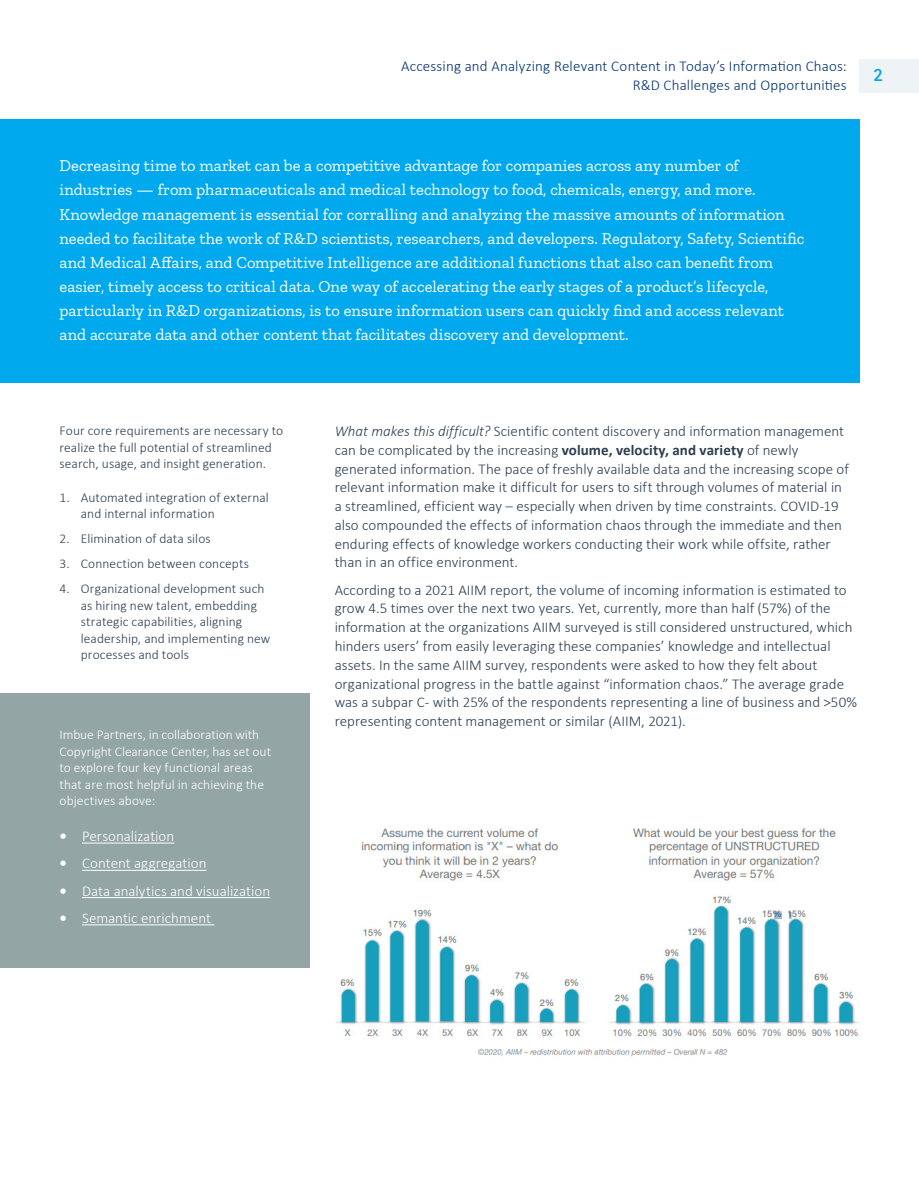
<style>
.page{position:relative;width:919px;height:1187px;background:#fff}
.page>*{position:absolute;margin:0;border:0;box-sizing:border-box;transform-origin:0 0}
.t1{font:18px "Soleil";color:#00a9ed}
.t2{font:16.5px/24px "Zilla Slab";color:#fff}
.Body_Copy{font:300 15px/18.8px "Calibri";color:#2c3e50}
.t3{font:300 15px/18.8px "Calibri";letter-spacing:.01em;color:#00326e;text-align:right}
.Body_Bullet{font:300 15px "Calibri";color:#fff}
.Body_Bullet_Last{font:300 15px "Calibri";color:#fff}
.Body_Bullet_First{font:300 15px "Calibri";color:#fff}
.Body_Copy-2{font:300 13.5px/16.5px "Calibri";letter-spacing:.005em;color:#2c3e50}
.Body_Copy-3{font:300 13.5px/16.5px "Calibri";color:#fff}
.s1{font-weight:700}
.s2{font-style:italic}
</style>
<div class="page">
<div style="left:859px;top:60px;width:59px;height:33px;background:#eef3f5"></div>
<div style="left:0;top:693px;width:309px;height:275px;background:#94a5a6"></div>
<div style="left:0;top:119px;width:859px;height:263px;background:#00a9ed"></div>
<img style="left:335px;top:828px;width:524px;height:229px">
<hr style="left:82px;top:842px;width:92px;height:1px;background:#fff">
<hr style="left:82px;top:869px;width:124px;height:1px;background:#fff">
<hr style="left:82px;top:897px;width:188px;height:1px;background:#fff">
<hr style="left:82px;top:924px;width:132px;height:1px;background:#fff">
<p class="t3" style="left:401px;top:56px;width:447px">Accessing and Analyzing Relevant Content in Today’s Information Chaos:<br>R&amp;D Challenges and Opportunities</p>
<p class="t1" style="left:873px;top:61px;width:11px">2</p>
<p class="t2" style="left:60px;top:154px;width:746px">Decreasing time to market can be a competitive advantage for companies across any number of industries — from pharmaceuticals and medical technology to food, chemicals, energy, and more.<br>Knowledge management is essential for corralling and analyzing the massive amounts of information needed to facilitate the work of R&amp;D scientists, researchers, and developers. Regulatory, Safety, Scientific and Medical Affairs, and Competitive Intelligence are additional functions that also can benefit from easier, timely access to critical data. One way of accelerating the early stages of a product’s lifecycle, particularly in R&amp;D organizations, is to ensure information users can quickly find and access relevant and accurate data and other content that facilitates discovery and development.</p>
<p class="Body_Copy-2" style="left:60px;top:422px;width:225px">Four core requirements are necessary to realize the full potential of streamlined search, usage, and insight generation.</p>
<p class="Body_Copy-2" style="left:81px;top:488px;width:189px;text-indent:-21px">1. Automated integration of external and internal information</p>
<p class="Body_Copy-2" style="left:60px;top:530px;width:153px">2. Elimination of data silos</p>
<p class="Body_Copy-2" style="left:60px;top:555px;width:191px">3. Connection between concepts</p>
<p class="Body_Copy-2" style="left:81px;top:580px;width:191px;text-indent:-21px">4. Organizational development such as hiring new talent, embedding strategic capabilities, aligning leadership, and implementing new processes and tools</p>
<p class="Body_Copy-3" style="left:60px;top:726px;width:213px">Imbue Partners, in collaboration with Copyright Clearance Center, has set out to explore four key functional areas that are most helpful in achieving the objectives above:</p>
<p class="Body_Bullet_First" style="left:60px;top:826px;width:116px"><span class="s1">•</span> Personalization</p>
<p class="Body_Bullet" style="left:60px;top:854px;width:148px"><span class="s1">•</span> Content aggregation</p>
<p class="Body_Bullet" style="left:60px;top:881px;width:212px"><span class="s1">•</span> Data analytics and visualization</p>
<p class="Body_Bullet_Last" style="left:60px;top:908px;width:153px"><span class="s1">•</span> Semantic enrichment</p>
<p class="Body_Copy" style="left:334px;top:421px;width:515px"><span class="s2">What makes this difficult?</span> Scientific content discovery and information management can be complicated by the increasing <span class="s1">volume, velocity, and variety</span> of newly generated information. The pace of freshly available data and the increasing scope of relevant information make it difficult for users to sift through volumes of material in a streamlined, efficient way – especially when driven by time constraints. COVID-19 also compounded the effects of information chaos through the immediate and then enduring effects of knowledge workers conducting their work while offsite, rather than in an office environment.</p>
<p class="Body_Copy" style="left:334px;top:580px;width:524px">According to a 2021 AIIM report, the volume of incoming information is estimated to grow 4.5 times over the next two years. Yet, currently, more than half (57%) of the information at the organizations AIIM surveyed is still considered unstructured, which hinders users’ from easily leveraging these companies’ knowledge and intellectual assets. In the same AIIM survey, respondents were asked to how they felt about organizational progress in the battle against “information chaos.” The average grade was a subpar C- with 25% of the respondents representing a line of business and &gt;50% representing content management or similar (AIIM, 2021).</p>
</div>
